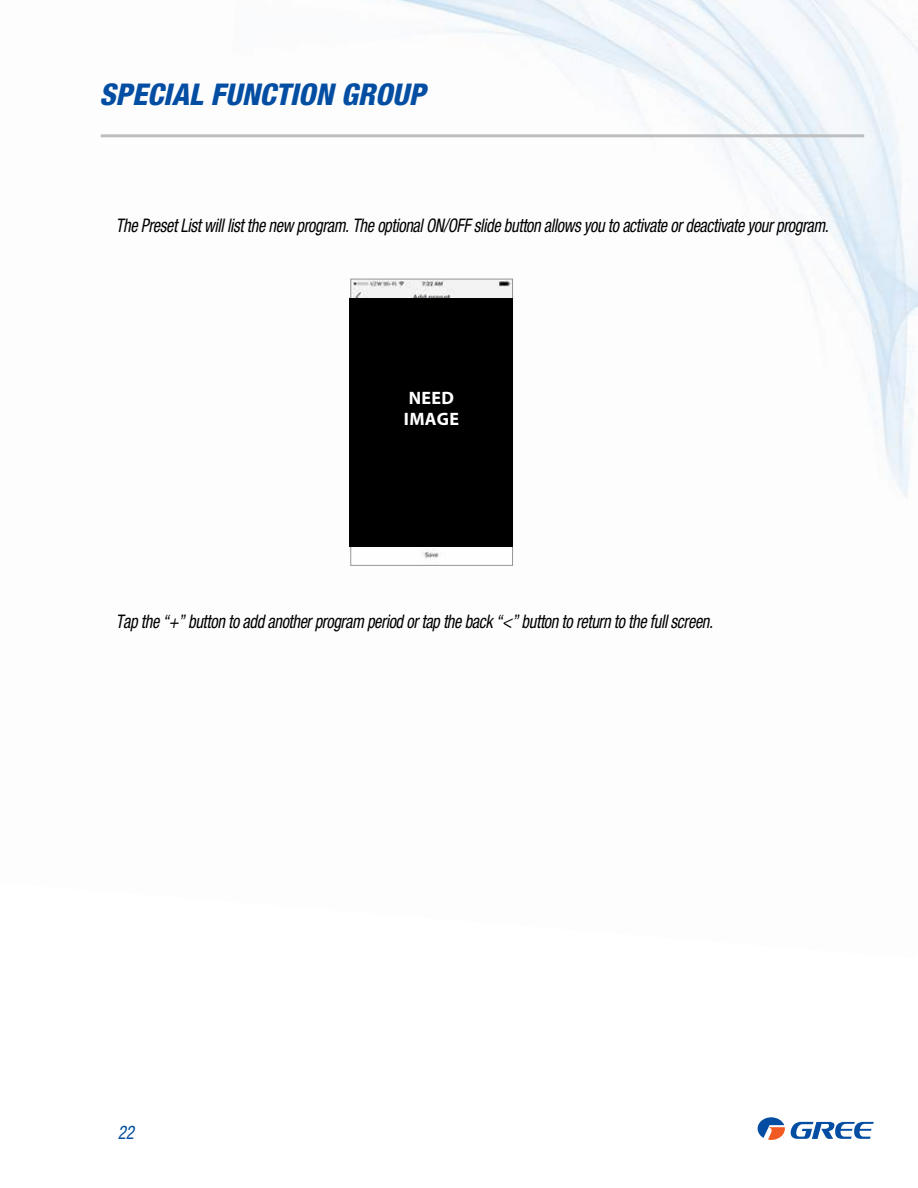
<style>
.page{position:relative;width:918px;height:1188px;background:#fff}
.page>*{position:absolute;margin:0;border:0;box-sizing:border-box;transform-origin:0 0}
.t1{font:italic 800 condensed 30px "Helvetica Neue";color:#034ea2}
.t2{font:italic condensed 18.75px "Helvetica Neue";letter-spacing:-.02em;color:#000;scale:.87 1}
.t3{font:italic condensed 18.75px "Helvetica Neue";color:#034ea2;scale:.9 1}
.t4{font:700 18px/21.6px "Myriad Pro";letter-spacing:.02em;color:#fff}
</style>
<div class="page">
<svg style="left:758px;top:1117px;width:116px;height:23px"></svg>
<hr style="left:101px;top:134px;width:763px;height:3px;background:#bcbec0">
<img style="left:352px;top:281px;width:159px;height:278px">
<div style="left:350px;top:298px;width:163px;height:248px;background:#000"></div>
<h1 class="t1" style="left:99px;top:76px;width:32px">SPECIAL</h1>
<h1 class="t1" style="left:211px;top:76px;width:17px">FUNCTION</h1>
<h1 class="t1" style="left:341px;top:76px;width:19px">GROUP</h1>
<p class="t2" style="left:116px;top:215px;width:819px">The Preset List will list the new program. The optional ON/OFF slide button allows you to activate or deactivate your program.</p>
<p class="t4" style="left:404px;top:386px;width:55px">NEED<br>IMAGE</p>
<p class="t2" style="left:116px;top:611px;width:686px">Tap the “+” button to add another program period or tap the back “&lt;” button to return to the full screen.</p>
<p class="t3" style="left:118px;top:1121px;width:20px">22</p>
</div>
